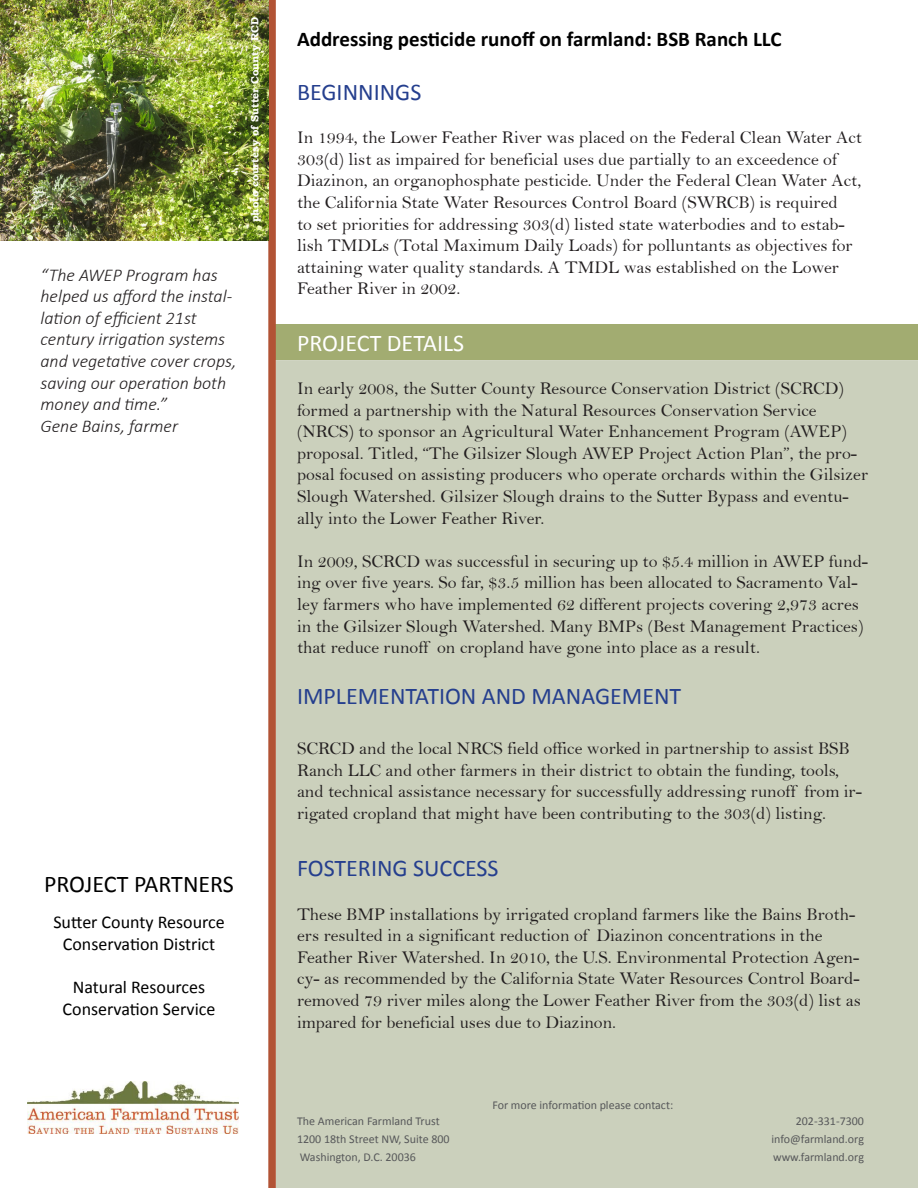
<style>
.page{position:relative;width:918px;height:1188px;background:#fff}
.page>*{position:absolute;margin:0;border:0;box-sizing:border-box;transform-origin:0 0}
.t1{font:24px "Calibri";color:#253f8e}
.t2{font:24px "Calibri";color:#000}
.t3{font:24px "Calibri";color:#fff}
.t4{font:700 21px "Calibri";color:#000}
.t5{font:18px/21.6px "Bell";color:#231f20}
.t6{font:italic 300 18px/21.6px "Calibri";color:#231f20}
.t7{font:18px/21.6px "Calibri";color:#000;text-align:center}
.t8{font:12px "Calibri";color:#57585a}
.t9{font:700 10.5px "Bookman Old Style";color:#fff}
</style>
<div class="page">
<div style="left:272px;top:324px;width:646px;height:36px;background:#a2ac71"></div>
<div style="left:276px;top:360px;width:642px;height:828px;background:#cbd0bc"></div>
<div style="left:268px;top:0;width:8px;height:1188px;background:#b25335"></div>
<img style="left:27px;top:1082px;width:212px;height:52px">
<img style="left:0;top:0;width:268px;height:241px">
<p class="t9" style="left:247px;top:222px;width:207px;rotate:-90deg">photo courtesy of Sutter County RCD</p>
<p class="t6" style="left:40px;top:264px;width:197px">“The AWEP Program has helped us afford the instal&shy;lation of efficient 21st century irrigation systems and vegetative cover crops, saving our operation both money and time.”</p>
<p class="t6" style="left:40px;top:415px;width:139px">Gene Bains, farmer</p>
<p class="t2" style="left:44px;top:869px;width:191px">PROJECT PARTNERS</p>
<p class="t7" style="left:53px;top:912px;width:173px">Sutter County Resource<br>Conservation District</p>
<p class="t7" style="left:73px;top:976px;width:134px">Natural Resources</p>
<p class="t7" style="left:63px;top:998px;width:154px">Conservation Service</p>
<p class="t4" style="left:297px;top:26px;width:486px">Addressing pesticide runoff on farmland: BSB Ranch LLC</p>
<p class="t1" style="left:297px;top:77px;width:126px">BEGINNINGS</p>
<p class="t5" style="left:297px;top:127px;width:567px">In 1994, the Lower Feather River was placed on the Federal Clean Water Act 303(d) list as impaired for beneficial uses due partially to an exceedence of Diazinon, an organophosphate pesticide. Under the Federal Clean Water Act, the California State Water Resources Control Board (SWRCB) is required<br>to set priorities for addressing 303(d) listed state waterbodies and to estab&shy;lish TMDLs (Total Maximum Daily Loads) for polluntants as objectives for attaining water quality standards. A TMDL was established on the Lower Feather River in 2002.</p>
<p class="t3" style="left:297px;top:328px;width:169px">PROJECT DETAILS</p>
<p class="t5" style="left:297px;top:377px;width:573px">In early 2008, the Sutter County Resource Conservation District (SCRCD) formed a partnership with the Natural Resources Conservation Service (NRCS) to sponsor an Agricultural Water Enhancement Program (AWEP) proposal. Titled, “The Gilsizer Slough AWEP Project Action Plan”, the pro&shy;posal focused on assisting producers who operate orchards within the Gilsizer Slough Watershed. Gilsizer Slough drains to the Sutter Bypass and eventu&shy;ally into the Lower Feather River.</p>
<p class="t5" style="left:297px;top:550px;width:573px">In 2009, SCRCD was successful in securing up to $5.4 million in AWEP fund&shy;ing over five years. So far, $3.5 million has been allocated to Sacramento Val&shy;ley farmers who have implemented 62 different projects covering 2,973 acres in the Gilsizer Slough Watershed. Many BMPs (Best Management Practices) that reduce runoff on cropland have gone into place as a result.</p>
<p class="t1" style="left:297px;top:680px;width:386px">IMPLEMENTATION AND MANAGEMENT</p>
<p class="t5" style="left:297px;top:737px;width:566px">SCRCD and the local NRCS field office worked in partnership to assist BSB Ranch LLC and other farmers in their district to obtain the funding, tools, and technical assistance necessary for successfully addressing runoff from ir&shy;rigated cropland that might have been contributing to the 303(d) listing.</p>
<p class="t1" style="left:297px;top:853px;width:203px">FOSTERING SUCCESS</p>
<p class="t5" style="left:297px;top:903px;width:566px">These BMP installations by irrigated cropland farmers like the Bains Broth&shy;ers resulted in a significant reduction of Diazinon concentrations in the Feather River Watershed. In 2010, the U.S. Environmental Protection Agen&shy;cy- as recommended by the California State Water Resources Control Board&shy;removed 79 river miles along the Lower Feather River from the 303(d) list as impared for beneficial uses due to Diazinon.</p>
<p class="t8" style="left:297px;top:1113px;width:144px">The American Farmland Trust</p>
<p class="t8" style="left:297px;top:1131px;width:154px">1200 18th Street NW, Suite 800</p>
<p class="t8" style="left:300px;top:1149px;width:118px">Washington, D.C. 20036</p>
<p class="t8" style="left:492px;top:1097px;width:182px">For more information please contact:</p>
<p class="t8" style="left:796px;top:1113px;width:70px">202-331-7300</p>
<p class="t8" style="left:771px;top:1131px;width:94px">info@farmland.org</p>
<p class="t8" style="left:773px;top:1149px;width:92px">www.farmland.org</p>
</div>
